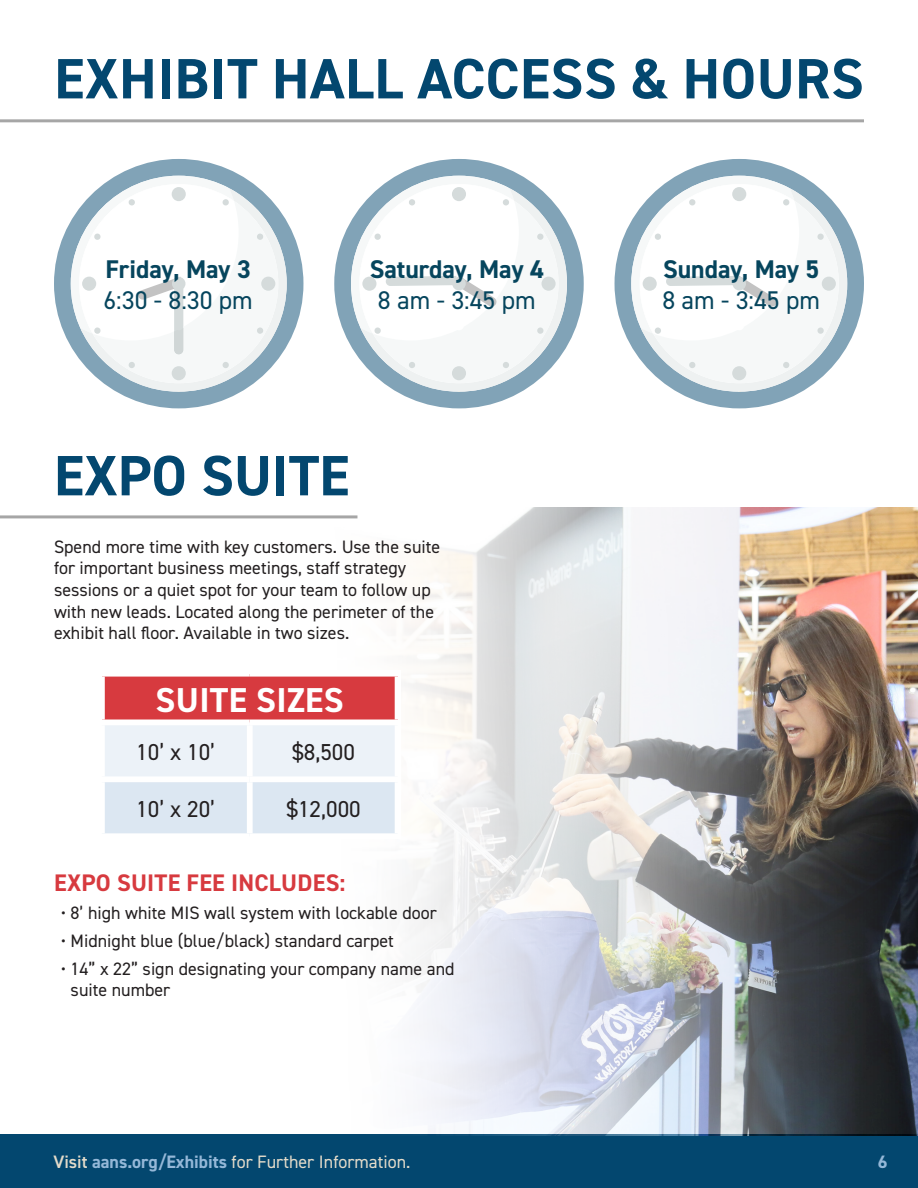
<style>
.page{position:relative;width:918px;height:1188px;background:#fff}
.page>*{position:absolute;margin:0;border:0;box-sizing:border-box;transform-origin:0 0}
.t1{font:700 57px "DIN2014";letter-spacing:.01em;color:#03476f}
.t2{font:700 34.65px "DIN2014";letter-spacing:.01em;color:#fff}
.t3{font:700 25.65px "DIN2014";color:#06455d}
.t4{font:25.65px "DIN2014";color:#06455d}
.t5{font:700 24px "DIN2014";letter-spacing:.01em;color:#d73a3f}
.t6{font:23.1px "DIN2014";color:#231f20}
.t7{font:18px/21.6px "DIN2014";color:#231f20}
.t8{font:18px "DIN2014";color:#e3dbca}
.t9{font:700 18px "DIN2014";color:#95b8d8}
.s1{font-weight:600}
.s2{font-weight:700;color:#95b8d8}
</style>
<div class="page">
<div style="left:0;top:1134px;width:918px;height:54px;background:#03476f"></div>
<img style="left:303px;top:508px;width:615px;height:627px">
<div style="left:334px;top:159px;width:250px;height:249px;background:#81a3b7;border-radius:50%"></div>
<svg style="left:351px;top:176px;width:188px;height:185px"></svg>
<svg style="left:361px;top:188px;width:206px;height:204px"></svg>
<div style="left:452px;top:277px;width:14px;height:13px;background:#d5dbdb;border-radius:50%"></div>
<div style="left:615px;top:159px;width:249px;height:249px;background:#81a3b7;border-radius:50%"></div>
<svg style="left:631px;top:176px;width:188px;height:184px"></svg>
<svg style="left:641px;top:188px;width:206px;height:204px"></svg>
<div style="left:733px;top:277px;width:13px;height:13px;background:#d5dbdb;border-radius:50%"></div>
<div style="left:54px;top:159px;width:249px;height:249px;background:#81a3b7;border-radius:50%"></div>
<svg style="left:71px;top:176px;width:188px;height:184px"></svg>
<svg style="left:80px;top:188px;width:207px;height:204px"></svg>
<hr style="left:0;top:119px;width:864px;height:3px;background:#a6a6a6">
<div style="left:102px;top:674px;width:296px;height:48px;background:#d73a3f"></div>
<svg style="left:105px;top:725px;width:290px;height:108px;background:#e4ecf5"></svg>
<div style="left:395px;top:677px;width:5px;height:43px;background:#fff"></div>
<div style="left:99px;top:671px;width:151px;height:6px;background:#fff"></div>
<div style="left:99px;top:677px;width:6px;height:43px;background:#fff"></div>
<div style="left:250px;top:671px;width:150px;height:6px;background:#fff"></div>
<div style="left:99px;top:720px;width:151px;height:5px;background:#fff"></div>
<div style="left:250px;top:720px;width:150px;height:5px;background:#fff"></div>
<div style="left:247px;top:725px;width:6px;height:51px;background:#fff"></div>
<div style="left:395px;top:725px;width:5px;height:51px;background:#fff"></div>
<div style="left:99px;top:776px;width:151px;height:6px;background:#fff"></div>
<div style="left:250px;top:776px;width:150px;height:6px;background:#fff"></div>
<div style="left:247px;top:782px;width:6px;height:51px;background:#fff"></div>
<div style="left:395px;top:782px;width:5px;height:51px;background:#fff"></div>
<div style="left:250px;top:833px;width:150px;height:6px;background:#fff"></div>
<hr style="left:0;top:515px;width:357px;height:3px;background:#a6a6a6">
<p class="t1" style="left:54px;top:41px;width:811px">EXHIBIT HALL ACCESS &amp; HOURS</p>
<p class="t3" style="left:106px;top:252px;width:147px">Friday, May 3</p>
<p class="t4" style="left:104px;top:284px;width:151px">6:30 - 8:30 pm</p>
<p class="t3" style="left:370px;top:252px;width:176px">Saturday, May 4</p>
<p class="t4" style="left:378px;top:284px;width:159px">8 am - 3:45 pm</p>
<p class="t1" style="left:54px;top:438px;width:297px">EXPO SUITE</p>
<p class="t7" style="left:54px;top:536px;width:388px">Spend more time with key customers. Use the suite for important business meetings, staff strategy sessions or a quiet spot for your team to follow up with new leads. Located along the perimeter of the exhibit hall floor. Available in two sizes.</p>
<p class="t2" style="left:156px;top:677px;width:190px">SUITE SIZES</p>
<p class="t6" style="left:136px;top:737px;width:81px">10’ x 10’</p>
<p class="t6" style="left:292px;top:737px;width:64px">$8,500</p>
<p class="t6" style="left:136px;top:794px;width:81px">10’ x 20’</p>
<p class="t6" style="left:287px;top:794px;width:76px">$12,000</p>
<p class="t5" style="left:54px;top:867px;width:293px">EXPO SUITE FEE INCLUDES:</p>
<p class="t7" style="left:61px;top:902px;width:378px">• 8’ high white MIS wall system with lockable door</p>
<p class="t7" style="left:61px;top:929px;width:335px">• Midnight blue (blue/black) standard carpet</p>
<p class="t7" style="left:71px;top:957px;width:385px;line-height:21px;text-indent:-10px">• 14” x 22” sign designating your company name and suite number</p>
<p class="t3" style="left:663px;top:252px;width:158px">Sunday, May 5</p>
<p class="t4" style="left:662px;top:284px;width:159px">8 am - 3:45 pm</p>
<p class="t8" style="left:53px;top:1151px;width:358px"><span class="s1">Visit</span> <span class="s2">aans.org/Exhibits</span> for Further Information.</p>
<p class="t9" style="left:878px;top:1150px;width:11px">6</p>
</div>
